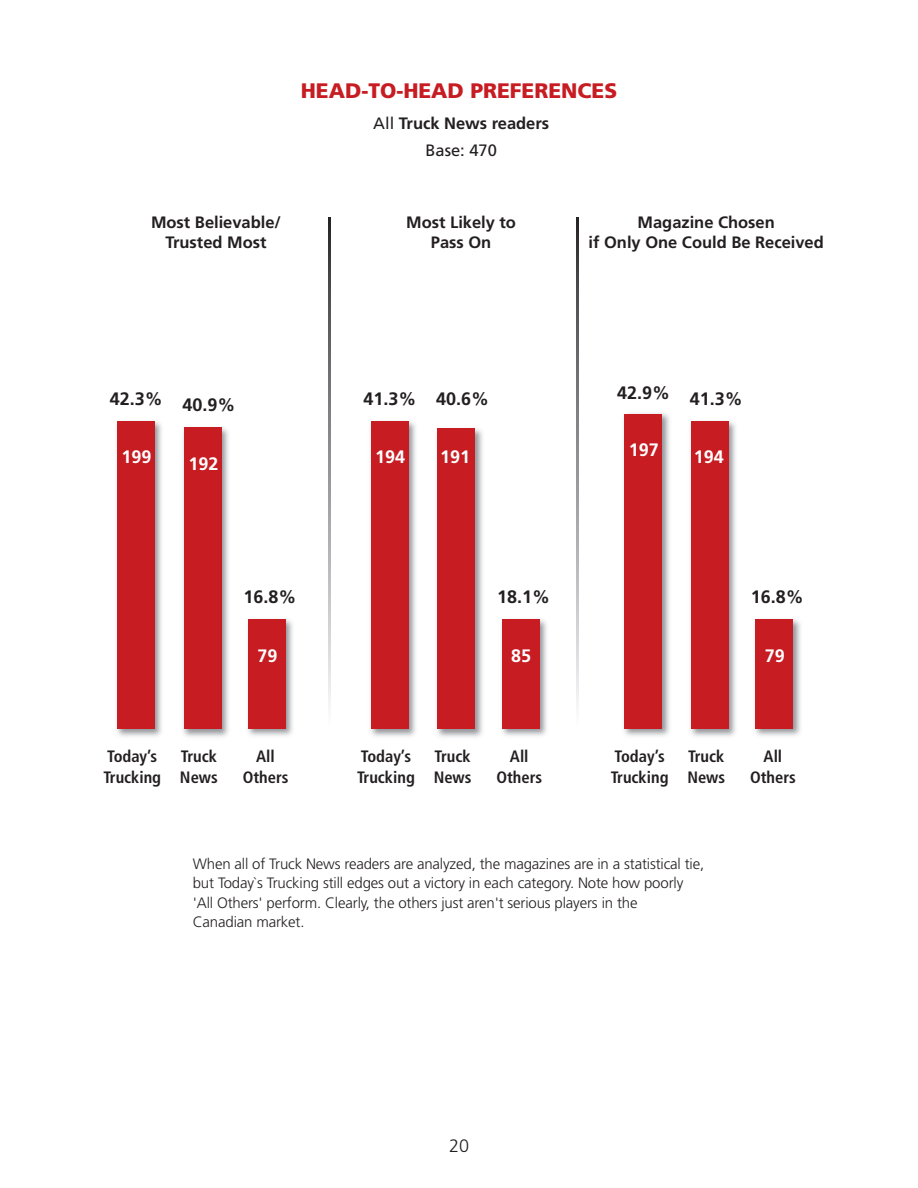
<style>
.page{position:relative;width:918px;height:1188px;background:#fff}
.page>*{position:absolute;margin:0;border:0;box-sizing:border-box;transform-origin:0 0}
.t1{font:900 21px "Frutiger";color:#c61c22}
.t2{font:700 18px "Frutiger";color:#231f20}
.t3{font:700 18px "Frutiger";color:#fff}
.t4{font:300 18px "Frutiger";color:#231f20}
.t5{font:700 16.5px/19.8px "Frutiger";color:#231f20;text-align:center}
.t6{font:700 condensed 16.5px/20.2px "Frutiger";color:#231f20}
.t7{font:300 15px/19.5px "Frutiger";letter-spacing:-.01em;color:#231f20}
.s1{font-weight:400}
</style>
<div class="page">
<img style="left:117px;top:421px;width:45px;height:316px">
<div style="left:117px;top:421px;width:38px;height:308px;background:#c61c22"></div>
<img style="left:183px;top:427px;width:46px;height:310px">
<div style="left:184px;top:427px;width:37px;height:302px;background:#c61c22"></div>
<img style="left:248px;top:619px;width:45px;height:117px">
<div style="left:248px;top:619px;width:38px;height:110px;background:#c61c22"></div>
<img style="left:371px;top:421px;width:45px;height:316px">
<div style="left:371px;top:421px;width:38px;height:308px;background:#c61c22"></div>
<img style="left:437px;top:429px;width:46px;height:308px">
<div style="left:437px;top:428px;width:38px;height:301px;background:#c61c22"></div>
<img style="left:502px;top:619px;width:45px;height:117px">
<div style="left:502px;top:619px;width:38px;height:110px;background:#c61c22"></div>
<img style="left:624px;top:413px;width:46px;height:323px">
<div style="left:624px;top:414px;width:38px;height:315px;background:#c61c22"></div>
<img style="left:691px;top:421px;width:45px;height:316px">
<div style="left:691px;top:421px;width:38px;height:308px;background:#c61c22"></div>
<img style="left:755px;top:619px;width:46px;height:117px">
<div style="left:756px;top:619px;width:37px;height:110px;background:#c61c22"></div>
<svg style="left:329px;top:217px;width:2px;height:489px"></svg>
<svg style="left:577px;top:217px;width:2px;height:489px"></svg>
<h1 class="t1" style="left:301px;top:82px;width:318px">HEAD-TO-HEAD PREFERENCES</h1>
<p class="t5" style="left:373px;top:111px;width:177px;line-height:27px"><span class="s1">All</span> Truck News readers<br><span class="s1">Base: 470</span></p>
<p class="t5" style="left:151px;top:214px;width:132px">Most Believable/<br>Trusted Most</p>
<p class="t5" style="left:406px;top:214px;width:111px">Most Likely to<br>Pass On</p>
<p class="t5" style="left:589px;top:214px;width:237px">Magazine Chosen<br>if Only One Could Be Received</p>
<p class="t2" style="left:110px;top:395px;width:127px">42.3% 40.9%</p>
<p class="t2" style="left:364px;top:392px;width:127px">41.3% 40.6%</p>
<p class="t2" style="left:617px;top:389px;width:127px">42.9% 41.3%</p>
<p class="t3" style="left:122px;top:450px;width:31px">199</p>
<p class="t3" style="left:189px;top:457px;width:31px">192</p>
<p class="t3" style="left:375px;top:450px;width:31px">194</p>
<p class="t3" style="left:440px;top:450px;width:31px">191</p>
<p class="t3" style="left:629px;top:443px;width:31px">197</p>
<p class="t3" style="left:694px;top:450px;width:31px">194</p>
<p class="t2" style="left:244px;top:590px;width:54px">16.8%</p>
<p class="t2" style="left:497px;top:590px;width:54px">18.1%</p>
<p class="t2" style="left:751px;top:590px;width:54px">16.8%</p>
<p class="t3" style="left:258px;top:649px;width:21px">79</p>
<p class="t3" style="left:511px;top:649px;width:21px">85</p>
<p class="t3" style="left:765px;top:649px;width:21px">79</p>
<p class="t6" style="left:103px;top:748px;width:59px">Today’s<br>Trucking</p>
<p class="t6" style="left:180px;top:748px;width:39px">Truck<br>News</p>
<p class="t6" style="left:243px;top:748px;width:47px;text-align:center">All<br>Others</p>
<p class="t6" style="left:357px;top:748px;width:59px">Today’s<br>Trucking</p>
<p class="t6" style="left:434px;top:748px;width:39px">Truck<br>News</p>
<p class="t6" style="left:496px;top:748px;width:47px;text-align:center">All<br>Others</p>
<p class="t6" style="left:611px;top:748px;width:59px">Today’s<br>Trucking</p>
<p class="t6" style="left:687px;top:748px;width:39px">Truck<br>News</p>
<p class="t6" style="left:750px;top:748px;width:47px;text-align:center">All<br>Others</p>
<p class="t7" style="left:193px;top:855px;width:513px">When all of Truck News readers are analyzed, the magazines are in a statistical tie, but Today`s Trucking still edges out a victory in each category. Note how poorly 'All Others' perform. Clearly, the others just aren't serious players in the<br>Canadian market.</p>
<p class="t4" style="left:449px;top:1139px;width:21px">20</p>
</div>
